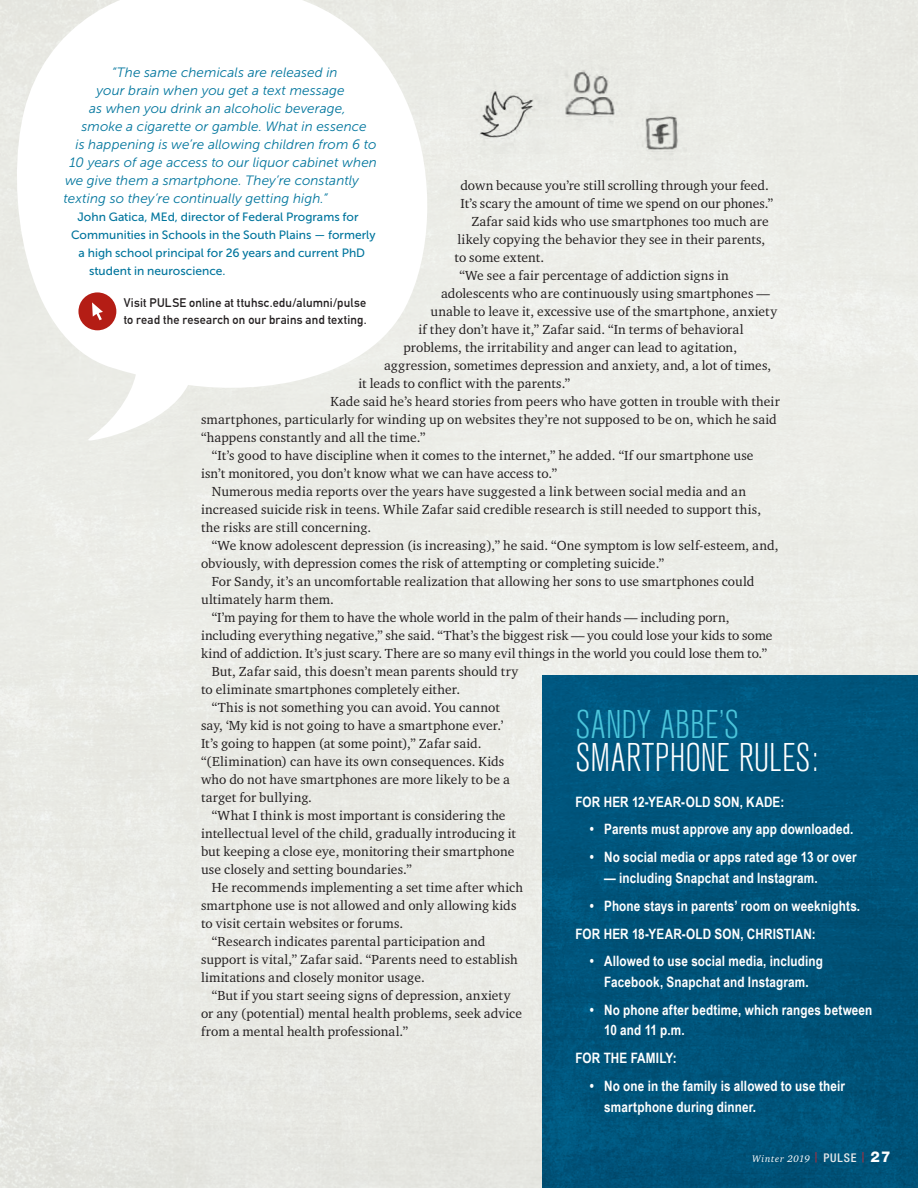
<style>
.page{position:relative;width:918px;height:1188px;background:#fff}
.page>*{position:absolute;margin:0;border:0;box-sizing:border-box;transform-origin:0 0}
.t1{font:300 condensed 39.75px "Akzidenz Grotesk BE";letter-spacing:.005em;color:#fff}
.t2{font:300 condensed 39.75px "Akzidenz Grotesk BE";color:#4bc5db}
.t3{font:700 14.25px/20.7px "Arial Narrow";letter-spacing:.01em;color:#fff}
.t4{font:13.5px "Charter ITC";letter-spacing:.005em;color:#231f20}
.t5{font:italic 13.5px "Museo Sans 300";letter-spacing:.005em;color:#00759d}
.t6{font:700 12.15px/17.5px "DIN Alternate";letter-spacing:.015em;color:#231f20}
.t7{font:12px "Museo Sans 500";letter-spacing:.005em;color:#00759d}
.t8{font:italic 9.75px "Charter ITC";letter-spacing:.07em;color:#fff}
.s1{font-family:"Helvetica Neue LT Std";font-weight:500;font-style:normal;font-stretch:condensed;font-size:12px;color:#e9eaeb}
.s2{font-family:"Helvetica Neue LT Std";font-weight:800;font-style:normal;font-size:15px}
</style>
<div class="page">
<svg style="left:4px;top:0;width:452px;height:441px"></svg>
<div style="left:542px;top:675px;width:376px;height:513px;background:#00547b"></div>
<img style="left:437px;top:59px;width:131px;height:98px">
<img style="left:530px;top:51px;width:102px;height:78px">
<img style="left:632px;top:93px;width:59px;height:72px">
<div style="left:78px;top:292px;width:38px;height:38px;background:#b41d15;border-radius:50%"></div>
<svg style="left:92px;top:302px;width:11px;height:18px"></svg>
<p class="t5" style="left:112px;top:65px;width:227px">“The same chemicals are released in</p>
<p class="t5" style="left:97px;top:83px;width:250px">your brain when you get a text message</p>
<p class="t5" style="left:89px;top:101px;width:258px">as when you drink an alcoholic beverage,</p>
<p class="t5" style="left:82px;top:119px;width:287px">smoke a cigarette or gamble. What in essence</p>
<p class="t5" style="left:76px;top:137px;width:303px">is happening is we’re allowing children from 6 to</p>
<p class="t5" style="left:70px;top:155px;width:309px">10 years of age access to our liquor cabinet when</p>
<p class="t5" style="left:65px;top:173px;width:295px">we give them a smartphone. They’re constantly</p>
<p class="t5" style="left:64px;top:191px;width:265px">texting so they’re continually getting high.”</p>
<p class="t7" style="left:77px;top:210px;width:283px">John Gatica, MEd, director of Federal Programs for</p>
<p class="t7" style="left:71px;top:228px;width:306px">Communities in Schools in the South Plains — formerly</p>
<p class="t7" style="left:79px;top:246px;width:288px">a high school principal for 26 years and current PhD</p>
<p class="t7" style="left:89px;top:264px;width:138px">student in neuroscience.</p>
<p class="t4" style="left:461px;top:177px;width:310px">down because you’re still scrolling through your feed.</p>
<p class="t4" style="left:461px;top:195px;width:314px">It’s scary the amount of time we spend on our phones.”</p>
<p class="t4" style="left:471px;top:213px;width:299px">Zafar said kids who use smartphones too much are</p>
<p class="t4" style="left:458px;top:231px;width:309px">likely copying the behavior they see in their parents,</p>
<p class="t4" style="left:455px;top:249px;width:91px">to some extent.</p>
<p class="t4" style="left:459px;top:267px;width:271px">“We see a fair percentage of addiction signs in</p>
<p class="t4" style="left:441px;top:285px;width:330px">adolescents who are continuously using smartphones —</p>
<p class="t4" style="left:431px;top:303px;width:348px">unable to leave it, excessive use of the smartphone, anxiety</p>
<p class="t4" style="left:419px;top:321px;width:327px">if they don’t have it,” Zafar said. “In terms of behavioral</p>
<p class="t4" style="left:404px;top:339px;width:335px">problems, the irritability and anger can lead to agitation,</p>
<p class="t4" style="left:384px;top:357px;width:389px">aggression, sometimes depression and anxiety, and, a lot of times,</p>
<p class="t4" style="left:359px;top:375px;width:213px">it leads to conflict with the parents.”</p>
<p class="t4" style="left:330px;top:393px;width:451px">Kade said he’s heard stories from peers who have gotten in trouble with their</p>
<p class="t4" style="left:201px;top:411px;width:577px">smartphones, particularly for winding up on websites they’re not supposed to be on, which he said</p>
<p class="t4" style="left:201px;top:429px;width:226px">“happens constantly and all the time.”</p>
<p class="t4" style="left:212px;top:447px;width:543px">“It’s good to have discipline when it comes to the internet,” he added. “If our smartphone use</p>
<p class="t4" style="left:201px;top:465px;width:358px">isn’t monitored, you don’t know what we can have access to.”</p>
<p class="t4" style="left:212px;top:483px;width:536px">Numerous media reports over the years have suggested a link between social media and an</p>
<p class="t4" style="left:201px;top:501px;width:562px">increased suicide risk in teens. While Zafar said credible research is still needed to support this,</p>
<p class="t4" style="left:201px;top:519px;width:172px">the risks are still concerning.</p>
<p class="t4" style="left:212px;top:537px;width:568px">“We know adolescent depression (is increasing),” he said. “One symptom is low self-esteem, and,</p>
<p class="t4" style="left:201px;top:555px;width:465px">obviously, with depression comes the risk of attempting or completing suicide.”</p>
<p class="t4" style="left:212px;top:573px;width:544px">For Sandy, it’s an uncomfortable realization that allowing her sons to use smartphones could</p>
<p class="t4" style="left:201px;top:591px;width:134px">ultimately harm them.</p>
<p class="t4" style="left:212px;top:609px;width:519px">“I’m paying for them to have the whole world in the palm of their hands — including porn,</p>
<p class="t4" style="left:201px;top:627px;width:573px">including everything negative,” she said. “That’s the biggest risk — you could lose your kids to some</p>
<p class="t4" style="left:201px;top:645px;width:568px">kind of addiction. It’s just scary. There are so many evil things in the world you could lose them to.”</p>
<p class="t4" style="left:212px;top:663px;width:308px">But, Zafar said, this doesn’t mean parents should try</p>
<p class="t4" style="left:201px;top:681px;width:261px">to eliminate smartphones completely either.</p>
<p class="t4" style="left:212px;top:699px;width:290px">“This is not something you can avoid. You cannot</p>
<p class="t4" style="left:201px;top:717px;width:304px">say, ‘My kid is not going to have a smartphone ever.’</p>
<p class="t4" style="left:201px;top:735px;width:282px">It’s going to happen (at some point),” Zafar said.</p>
<p class="t4" style="left:201px;top:753px;width:305px">“(Elimination) can have its own consequences. Kids</p>
<p class="t4" style="left:201px;top:771px;width:310px">who do not have smartphones are more likely to be a</p>
<p class="t4" style="left:201px;top:789px;width:112px">target for bullying.</p>
<p class="t4" style="left:212px;top:807px;width:295px">“What I think is most important is considering the</p>
<p class="t4" style="left:201px;top:825px;width:316px">intellectual level of the child, gradually introducing it</p>
<p class="t4" style="left:201px;top:843px;width:315px">but keeping a close eye, monitoring their smartphone</p>
<p class="t4" style="left:201px;top:861px;width:212px">use closely and setting boundaries.”</p>
<p class="t4" style="left:212px;top:879px;width:313px">He recommends implementing a set time after which</p>
<p class="t4" style="left:201px;top:897px;width:317px">smartphone use is not allowed and only allowing kids</p>
<p class="t4" style="left:201px;top:915px;width:204px">to visit certain websites or forums.</p>
<p class="t4" style="left:212px;top:933px;width:275px">“Research indicates parental participation and</p>
<p class="t4" style="left:201px;top:951px;width:318px">support is vital,” Zafar said. “Parents need to establish</p>
<p class="t4" style="left:201px;top:969px;width:225px">limitations and closely monitor usage.</p>
<p class="t4" style="left:212px;top:987px;width:300px">“But if you start seeing signs of depression, anxiety</p>
<p class="t4" style="left:201px;top:1005px;width:322px">or any (potential) mental health problems, seek advice</p>
<p class="t4" style="left:201px;top:1023px;width:209px">from a mental health professional.”</p>
<p class="t6" style="left:124px;top:293px;width:245px">Visit PULSE online at ttuhsc.edu/alumni/pulse to read the research on our brains and texting.</p>
<h1 class="t2" style="left:576px;top:703px;width:165px">SANDY ABBE’S</h1>
<h1 class="t1" style="left:576px;top:736px;width:244px">SMARTPHONE RULES:</h1>
<p class="t3" style="left:576px;top:791px;width:210px">FOR HER 12-YEAR-OLD SON, KADE:</p>
<p class="t3" style="left:590px;top:818px;width:265px">• Parents must approve any app downloaded.</p>
<p class="t3" style="left:590px;top:846px;width:268px">• No social media or apps rated age 13 or over</p>
<p class="t3" style="left:604px;top:867px;width:215px">— including Snapchat and Instagram.</p>
<p class="t3" style="left:576px;top:891px;width:286px;line-height:27.8px;text-indent:14px">• Phone stays in parents’ room on weeknights.<br>FOR HER 18-YEAR-OLD SON, CHRISTIAN:</p>
<p class="t3" style="left:590px;top:950px;width:234px;text-align:center">• Allowed to use social media, including<br>Facebook, Snapchat and Instagram.</p>
<p class="t3" style="left:604px;top:999px;width:270px;text-indent:-14px">• No phone after bedtime, which ranges between<br>10 and 11 p.m.</p>
<p class="t3" style="left:576px;top:1047px;width:103px">FOR THE FAMILY:</p>
<p class="t3" style="left:604px;top:1075px;width:242px;text-indent:-14px">• No one in the family is allowed to use their smartphone during dinner.</p>
<p class="t8" style="left:752px;top:1152px;width:140px">Winter 2019 <sup>|</sup> <span class="s1">PULSE</span> <sup>|</sup> <span class="s2">27</span></p>
</div>
